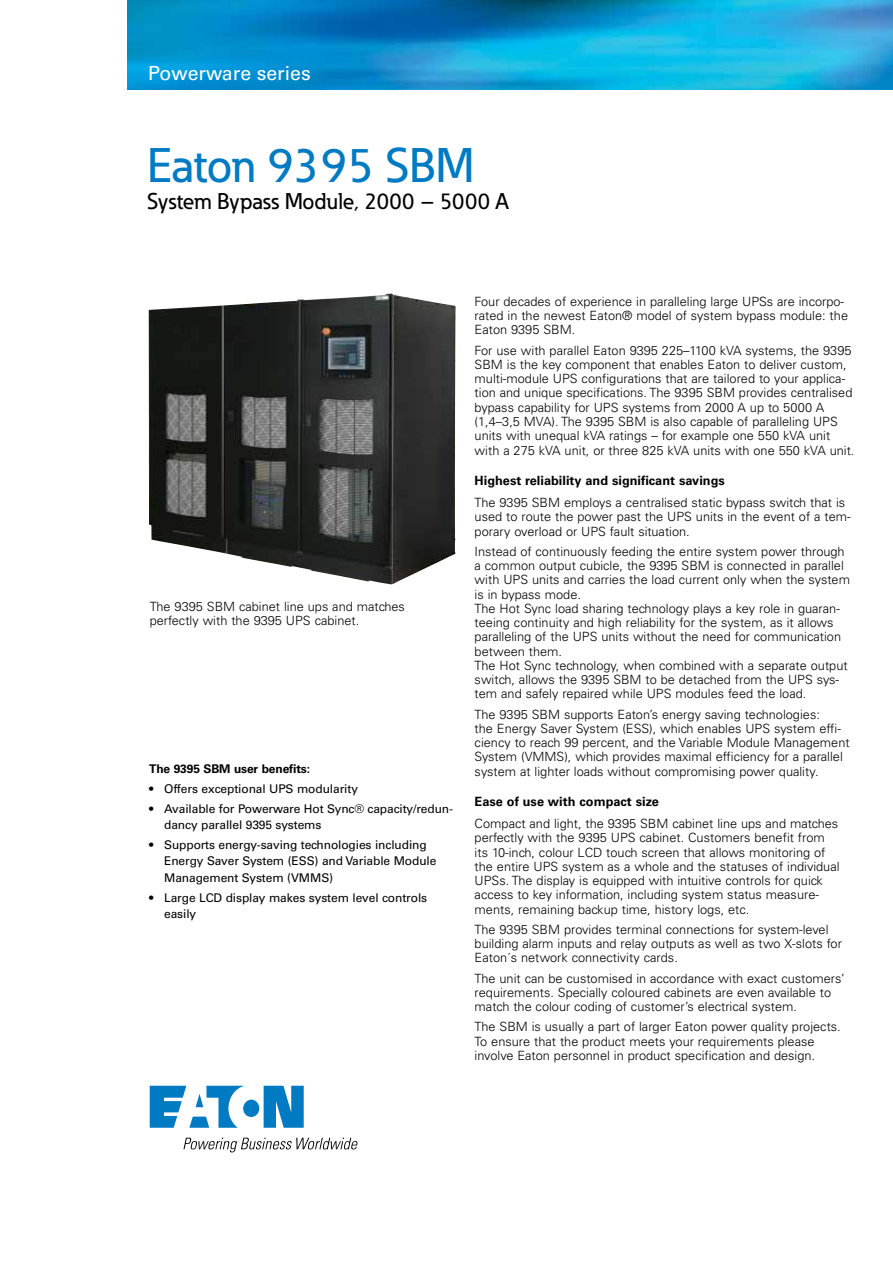
<style>
.page{position:relative;width:893px;height:1263px;background:#fff}
.page>*{position:absolute;margin:0;border:0;box-sizing:border-box;transform-origin:0 0}
.t1{font:500 48px "Eaton";color:#007ac2}
.t2{font:500 22.5px "Eaton";color:#000}
.t3{font:19.5px "Univers";color:#fff}
.t4{font:300 12.75px/14.2px "Univers";color:#000}
.t5{font:700 12.75px "Univers";color:#000}
.t6{font:12px/16.5px "Univers";letter-spacing:-.01em;color:#000}
.t7{font:700 12px "Univers";letter-spacing:-.01em;color:#000}
</style>
<div class="page">
<img style="left:127px;top:0;width:766px;height:89px">
<svg style="left:150px;top:1086px;width:154px;height:42px"></svg>
<svg style="left:183px;top:1138px;width:175px;height:14px"></svg>
<img style="left:149px;top:293px;width:307px;height:291px">
<h3 class="t3" style="left:148px;top:62px;width:164px">Powerware series</h3>
<h1 class="t1" style="left:147px;top:136px;width:329px">Eaton 9395 SBM</h1>
<h2 class="t2" style="left:147px;top:187px;width:363px">System Bypass Module, 2000 – 5000 A</h2>
<p class="t4" style="left:150px;top:599px;width:257px">The 9395 SBM cabinet line ups and matches perfectly with the 9395 UPS cabinet.</p>
<p class="t7" style="left:149px;top:762px;width:162px">The 9395 SBM user benefits:</p>
<p class="t6" style="left:149px;top:780px;width:210px">• Offers exceptional UPS modularity</p>
<p class="t6" style="left:164px;top:800px;width:290px;text-indent:-15px">• Available for Powerware Hot Sync® capacity/redun&shy;dancy parallel 9395 systems</p>
<p class="t6" style="left:164px;top:836px;width:274px;text-indent:-15px">• Supports energy-saving technologies including<br>Energy Saver System (ESS) and Variable Module<br>Management System (VMMS)</p>
<p class="t6" style="left:164px;top:889px;width:265px;text-indent:-15px">• Large LCD display makes system level controls easily</p>
<p class="t4" style="left:475px;top:294px;width:375px">Four decades of experience in paralleling large UPSs are incorpo&shy;rated in the newest Eaton® model of system bypass module: the<br>Eaton 9395 SBM.</p>
<p class="t4" style="left:475px;top:343px;width:381px">For use with parallel Eaton 9395 225–1100 kVA systems, the 9395<br>SBM is the key component that enables Eaton to deliver custom, multi-module UPS configurations that are tailored to your applica&shy;tion and unique specifications. The 9395 SBM provides centralised bypass capability for UPS systems from 2000 A up to 5000 A (1,4–3,5 MVA). The 9395 SBM is also capable of paralleling UPS units with unequal kVA ratings – for example one 550 kVA unit with a 275 kVA unit, or three 825 kVA units with one 550 kVA unit.</p>
<p class="t5" style="left:475px;top:473px;width:252px">Highest reliability and significant savings</p>
<p class="t4" style="left:475px;top:495px;width:377px">The 9395 SBM employs a centralised static bypass switch that is used to route the power past the UPS units in the event of a tem&shy;porary overload or UPS fault situation.</p>
<p class="t4" style="left:475px;top:544px;width:377px">Instead of continuously feeding the entire system power through a common output cubicle, the 9395 SBM is connected in parallel with UPS units and carries the load current only when the system is in bypass mode.<br>The Hot Sync load sharing technology plays a key role in guaran&shy;teeing continuity and high reliability for the system, as it allows paralleling of the UPS units without the need for communication between them.<br>The Hot Sync technology, when combined with a separate output switch, allows the 9395 SBM to be detached from the UPS sys&shy;tem and safely repaired while UPS modules feed the load.</p>
<p class="t4" style="left:475px;top:707px;width:377px">The 9395 SBM supports Eaton’s energy saving technologies:<br>the Energy Saver System (ESS), which enables UPS system effi&shy;ciency to reach 99 percent, and the Variable Module Management System (VMMS), which provides maximal efficiency for a parallel system at lighter loads without compromising power quality.</p>
<p class="t5" style="left:475px;top:794px;width:186px">Ease of use with compact size</p>
<p class="t4" style="left:475px;top:816px;width:366px">Compact and light, the 9395 SBM cabinet line ups and matches perfectly with the 9395 UPS cabinet. Customers benefit from its 10-inch, colour LCD touch screen that allows monitoring of the entire UPS system as a whole and the statuses of individual UPSs. The display is equipped with intuitive controls for quick access to key information, including system status measure&shy;ments, remaining backup time, history logs, etc.</p>
<p class="t4" style="left:475px;top:922px;width:369px">The 9395 SBM provides terminal connections for system-level building alarm inputs and relay outputs as well as two X-slots for<br>Eaton´s network connectivity cards.</p>
<p class="t4" style="left:475px;top:971px;width:371px">The unit can be customised in accordance with exact customers’ requirements. Specially coloured cabinets are even available to match the colour coding of customer’s electrical system.</p>
<p class="t4" style="left:475px;top:1020px;width:368px">The SBM is usually a part of larger Eaton power quality projects.<br>To ensure that the product meets your requirements please involve Eaton personnel in product specification and design.</p>
</div>
